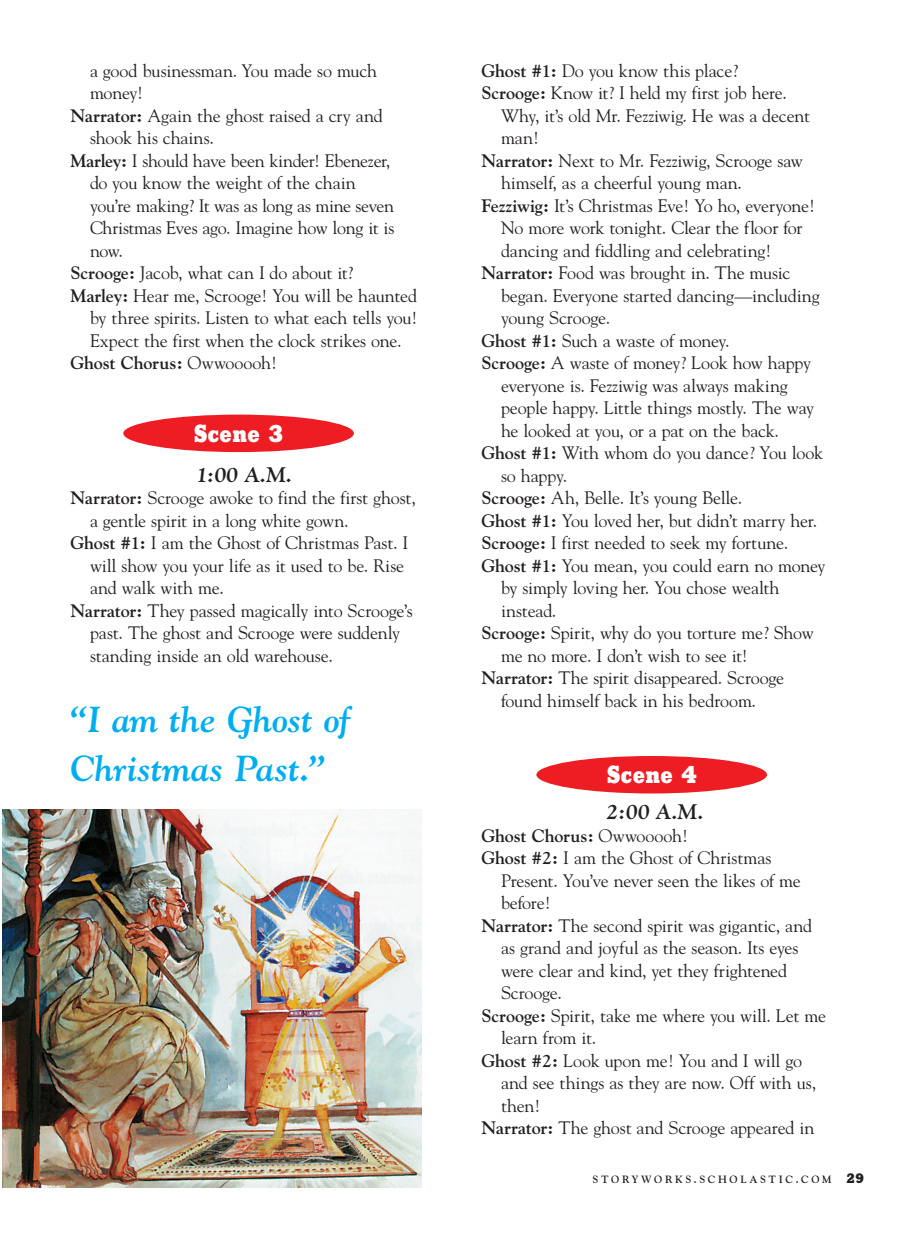
<style>
.page{position:relative;width:918px;height:1242px;background:#fff}
.page>*{position:absolute;margin:0;border:0;box-sizing:border-box;transform-origin:0 0}
.Callout{font:italic 700 36px/49.5px "Goudy";letter-spacing:-.005em;color:#00aeef}
.t1{font:800 24px "Stymie BT";letter-spacing:.02em;color:#fff}
.Scene_Subhed{font:italic 700 21px "Goudy";color:#231f20}
.Text{font:18px/22.5px "Goudy";letter-spacing:-.01em;color:#231f20}
.Text-2{font:700 18px "Goudy";letter-spacing:-.015em;color:#231f20}
.t2{font:700 10.5px "Goudy";letter-spacing:.25em;color:#231f20}
.s1{font-weight:700}
.s2{font-weight:400}
.s3{font-family:"Stymie BT";font-weight:800;font-size:13.5px}
</style>
<div class="page">
<img style="left:2px;top:809px;width:420px;height:379px">
<div style="left:123px;top:415px;width:231px;height:37px;background:#ee1d23;border-radius:50%"></div>
<div style="left:536px;top:756px;width:231px;height:38px;background:#ee1d23;border-radius:50%"></div>
<p class="Text" style="left:90px;top:58px;width:289px">a good businessman. You made so much money!</p>
<p class="Text" style="left:90px;top:103px;width:294px;text-indent:-20px"><span class="s1">Narrator:</span> Again the ghost raised a cry and shook his chains.</p>
<p class="Text" style="left:90px;top:148px;width:306px;text-indent:-20px"><span class="s1">Marley:</span> I should have been kinder! Ebenezer, do you know the weight of the chain you’re making? It was as long as mine seven Christmas Eves ago. Imagine how long it is now.</p>
<p class="Text" style="left:70px;top:261px;width:284px"><span class="s1">Scrooge:</span> Jacob, what can I do about it?</p>
<p class="Text" style="left:90px;top:283px;width:329px;text-align:justify;text-indent:-20px"><span class="s1">Marley:</span> Hear me, Scrooge! You will be haunted by three spirits. Listen to what each tells you!<br>Expect the first when the clock strikes one.</p>
<p class="Text-2" style="left:70px;top:352px;width:208px">Ghost Chorus: <span class="s2">Owwooooh!</span></p>
<p class="t1" style="left:194px;top:419px;width:91px">Scene 3</p>
<p class="Scene_Subhed" style="left:196px;top:461px;width:98px">1:00 A.M.</p>
<p class="Text" style="left:90px;top:486px;width:327px;text-indent:-20px"><span class="s1">Narrator:</span> Scrooge awoke to find the first ghost, a gentle spirit in a long white gown.</p>
<p class="Text" style="left:90px;top:531px;width:320px;text-indent:-20px"><span class="s1">Ghost #1:</span> I am the Ghost of Christmas Past. I will show you your life as it used to be. Rise and walk with me.</p>
<p class="Text" style="left:90px;top:598px;width:324px;text-indent:-20px"><span class="s1">Narrator:</span> They passed magically into Scrooge’s past. The ghost and Scrooge were suddenly standing inside an old warehouse.</p>
<p class="Callout" style="left:70px;top:694px;width:281px">“I am the Ghost of<br>Christmas Past.”</p>
<p class="Text" style="left:482px;top:58px;width:258px"><span class="s1">Ghost #1:</span> Do you know this place?</p>
<p class="Text" style="left:501px;top:81px;width:311px;text-indent:-20px"><span class="s1">Scrooge:</span> Know it? I held my first job here.<br>Why, it’s old Mr. Fezziwig. He was a decent man!</p>
<p class="Text" style="left:501px;top:148px;width:303px;text-indent:-20px"><span class="s1">Narrator:</span> Next to Mr. Fezziwig, Scrooge saw himself, as a cheerful young man.</p>
<p class="Text" style="left:501px;top:193px;width:316px;text-indent:-20px"><span class="s1">Fezziwig:</span> It’s Christmas Eve! Yo ho, everyone!<br>No more work tonight. Clear the floor for dancing and fiddling and celebrating!</p>
<p class="Text" style="left:501px;top:261px;width:320px;text-indent:-20px"><span class="s1">Narrator:</span> Food was brought in. The music began. Everyone started dancing—including young Scrooge.</p>
<p class="Text" style="left:482px;top:328px;width:250px"><span class="s1">Ghost #1:</span> Such a waste of money.</p>
<p class="Text" style="left:501px;top:351px;width:315px;text-indent:-20px"><span class="s1">Scrooge:</span> A waste of money? Look how happy everyone is. Fezziwig was always making people happy. Little things mostly. The way he looked at you, or a pat on the back.</p>
<p class="Text" style="left:501px;top:441px;width:324px;text-indent:-20px"><span class="s1">Ghost #1:</span> With whom do you dance? You look so happy.</p>
<p class="Text" style="left:482px;top:486px;width:262px"><span class="s1">Scrooge:</span> Ah, Belle. It’s young Belle.</p>
<p class="Text" style="left:482px;top:508px;width:337px"><span class="s1">Ghost #1:</span> You loved her, but didn’t marry her.</p>
<p class="Text" style="left:482px;top:531px;width:308px"><span class="s1">Scrooge:</span> I first needed to seek my fortune.</p>
<p class="Text" style="left:501px;top:553px;width:326px;text-indent:-20px"><span class="s1">Ghost #1:</span> You mean, you could earn no money by simply loving her. You chose wealth instead.</p>
<p class="Text" style="left:501px;top:621px;width:314px;text-indent:-20px"><span class="s1">Scrooge:</span> Spirit, why do you torture me? Show me no more. I don’t wish to see it!</p>
<p class="Text" style="left:482px;top:666px;width:304px;text-align:center"><span class="s1">Narrator:</span> The spirit disappeared. Scrooge found himself back in his bedroom.</p>
<p class="t1" style="left:607px;top:760px;width:91px">Scene 4</p>
<p class="Scene_Subhed" style="left:607px;top:799px;width:99px">2:00 A.M.</p>
<p class="Text-2" style="left:482px;top:824px;width:208px">Ghost Chorus: <span class="s2">Owwooooh!</span></p>
<p class="Text" style="left:501px;top:846px;width:301px;text-indent:-20px"><span class="s1">Ghost #2:</span> I am the Ghost of Christmas<br>Present. You’ve never seen the likes of me before!</p>
<p class="Text" style="left:501px;top:913px;width:313px;text-indent:-20px"><span class="s1">Narrator:</span> The second spirit was gigantic, and as grand and joyful as the season. Its eyes were clear and kind, yet they frightened Scrooge.</p>
<p class="Text" style="left:501px;top:1003px;width:327px;text-indent:-20px"><span class="s1">Scrooge:</span> Spirit, take me where you will. Let me learn from it.</p>
<p class="Text" style="left:501px;top:1048px;width:317px;text-indent:-20px"><span class="s1">Ghost #2:</span> Look upon me! You and I will go and see things as they are now. Off with us, then!</p>
<p class="Text" style="left:482px;top:1116px;width:335px"><span class="s1">Narrator:</span> The ghost and Scrooge appeared in</p>
<p class="t2" style="left:593px;top:1173px;width:273px">STORYWORKS.SCHOLASTIC.COM <span class="s3">29</span></p>
</div>
